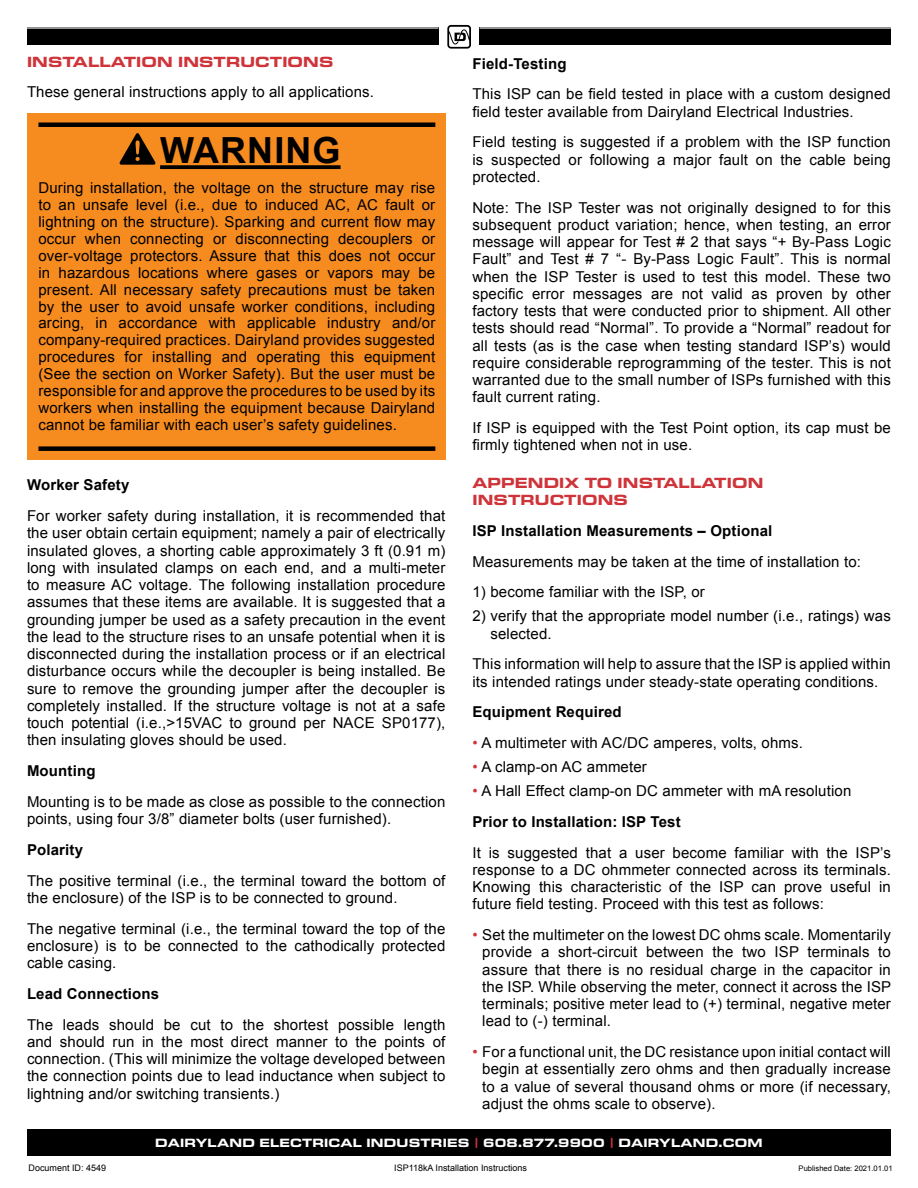
<style>
.page{position:relative;width:918px;height:1188px;background:#fff}
.page>*{position:absolute;margin:0;border:0;box-sizing:border-box;transform-origin:0 0}
.t1{font:700 36px "Arial";letter-spacing:.03em;color:#000}
.Body_Copy{font:15px/17.2px "Arial";letter-spacing:.01em;color:#000;text-align:justify}
.Body_Copy-2{font:700 15px "Arial";letter-spacing:.01em;color:#000}
.Body_Copy-3{font:700 expanded 15px/17.2px "Eurostile Next LT Pro";letter-spacing:.01em;color:#ce3439}
.t2{font:700 expanded 12.15px "Eurostile Next LT Pro";letter-spacing:.02em;color:#fff}
.t3{font:9px "Arial";color:#000}
.t4{font:7.65px "Arial";color:#000}
.s1{color:#ce3439}
</style>
<div class="page">
<div style="left:480px;top:27px;width:411px;height:18px;background:#000"></div>
<div style="left:27px;top:27px;width:411px;height:18px;background:#000"></div>
<svg style="left:447px;top:25px;width:24px;height:24px"></svg>
<hr style="left:480px;top:27px;width:411px;height:2px;background:#bcbec0">
<hr style="left:27px;top:27px;width:411px;height:2px;background:#bcbec0">
<div style="left:27px;top:1129px;width:864px;height:27px;background:#000"></div>
<div style="left:27px;top:113px;width:419px;height:347px;background:#f68b1f"></div>
<svg style="left:160px;top:165px;width:181px;height:4px"></svg>
<svg style="left:119px;top:133px;width:37px;height:32px"></svg>
<div style="left:38px;top:122px;width:397px;height:5px;background:#000"></div>
<div style="left:38px;top:446px;width:397px;height:5px;background:#000"></div>
<p class="Body_Copy-3" style="left:27px;top:53px;width:308px">INSTALLATION INSTRUCTIONS</p>
<p class="Body_Copy" style="left:27px;top:84px;width:349px">These general instructions apply to all applications.</p>
<p class="t1" style="left:160px;top:127px;width:182px">WARNING</p>
<p class="Body_Copy" style="left:38px;top:180px;width:398px;line-height:16.8px">During installation, the voltage on the structure may rise to an unsafe level (i.e., due to induced AC, AC fault or lightning on the structure). Sparking and current flow may occur when connecting or disconnecting decouplers or over-voltage protectors. Assure that this does not occur in hazardous locations where gases or vapors may be present. All necessary safety precautions must be taken by the user to avoid unsafe worker conditions, including arcing, in accordance with applicable industry and/or company-required practices. Dairyland provides suggested procedures for installing and operating this equipment (See the section on Worker Safety). But the user must be responsible for and approve the procedures to be used by its workers when installing the equipment because Dairyland cannot be familiar with each user’s safety guidelines.</p>
<p class="Body_Copy-2" style="left:27px;top:475px;width:104px">Worker Safety</p>
<p class="Body_Copy" style="left:27px;top:507px;width:420px">For worker safety during installation, it is recommended that the user obtain certain equipment; namely a pair of electrically insulated gloves, a shorting cable approximately 3 ft (0.91 m) long with insulated clamps on each end, and a multi-meter to measure AC voltage. The following installation procedure assumes that these items are available. It is suggested that a grounding jumper be used as a safety precaution in the event the lead to the structure rises to an unsafe potential when it is disconnected during the installation process or if an electrical disturbance occurs while the decoupler is being installed. Be sure to remove the grounding jumper after the decoupler is completely installed. If the structure voltage is not at a safe touch potential (i.e.,&gt;15VAC to ground per NACE SP0177), then insulating gloves should be used.</p>
<p class="Body_Copy-2" style="left:27px;top:761px;width:70px">Mounting</p>
<p class="Body_Copy" style="left:27px;top:793px;width:420px">Mounting is to be made as close as possible to the connection points, using four 3/8” diameter bolts (user furnished).</p>
<p class="Body_Copy-2" style="left:27px;top:840px;width:58px">Polarity</p>
<p class="Body_Copy" style="left:27px;top:872px;width:420px">The positive terminal (i.e., the terminal toward the bottom of the enclosure) of the ISP is to be connected to ground.</p>
<p class="Body_Copy" style="left:27px;top:920px;width:420px">The negative terminal (i.e., the terminal toward the top of the enclosure) is to be connected to the cathodically protected cable casing.</p>
<p class="Body_Copy-2" style="left:27px;top:984px;width:134px">Lead Connections</p>
<p class="Body_Copy" style="left:27px;top:1016px;width:420px">The leads should be cut to the shortest possible length and should run in the most direct manner to the points of connection. (This will minimize the voltage developed between the connection points due to lead inductance when subject to lightning and/or switching transients.)</p>
<p class="Body_Copy-2" style="left:472px;top:53px;width:96px">Field-Testing</p>
<p class="Body_Copy" style="left:472px;top:86px;width:420px">This ISP can be field tested in place with a custom designed field tester available from Dairyland Electrical Industries.</p>
<p class="Body_Copy" style="left:472px;top:134px;width:420px">Field testing is suggested if a problem with the ISP function is suspected or following a major fault on the cable being protected.</p>
<p class="Body_Copy" style="left:472px;top:199px;width:420px">Note: The ISP Tester was not originally designed to for this subsequent product variation; hence, when testing, an error message will appear for Test # 2 that says “+ By-Pass Logic Fault” and Test # 7 “- By-Pass Logic Fault”. This is normal when the ISP Tester is used to test this model. These two specific error messages are not valid as proven by other factory tests that were conducted prior to shipment. All other tests should read “Normal”. To provide a “Normal” readout for all tests (as is the case when testing standard ISP’s) would require considerable reprogramming of the tester. This is not warranted due to the small number of ISPs furnished with this fault current rating.</p>
<p class="Body_Copy" style="left:472px;top:419px;width:420px">If ISP is equipped with the Test Point option, its cap must be firmly tightened when not in use.</p>
<p class="Body_Copy-3" style="left:472px;top:474px;width:292px">APPENDIX TO INSTALLATION<br>INSTRUCTIONS</p>
<p class="Body_Copy-2" style="left:472px;top:521px;width:301px">ISP Installation Measurements – Optional</p>
<p class="Body_Copy" style="left:472px;top:553px;width:390px">Measurements may be taken at the time of installation to:</p>
<p class="Body_Copy" style="left:472px;top:584px;width:234px">1) become familiar with the ISP, or</p>
<p class="Body_Copy" style="left:490px;top:608px;width:402px;text-indent:-18px">2) verify that the appropriate model number (i.e., ratings) was selected.</p>
<p class="Body_Copy" style="left:472px;top:656px;width:420px">This information will help to assure that the ISP is applied within its intended ratings under steady-state operating conditions.</p>
<p class="Body_Copy-2" style="left:472px;top:702px;width:151px">Equipment Required</p>
<p class="Body_Copy" style="left:472px;top:734px;width:332px"><span class="s1">•</span> A multimeter with AC/DC amperes, volts, ohms.</p>
<p class="Body_Copy" style="left:472px;top:758px;width:176px"><span class="s1">•</span> A clamp-on AC ammeter</p>
<p class="Body_Copy" style="left:472px;top:782px;width:380px"><span class="s1">•</span> A Hall Effect clamp-on DC ammeter with mA resolution</p>
<p class="Body_Copy-2" style="left:472px;top:812px;width:210px">Prior to Installation: ISP Test</p>
<p class="Body_Copy" style="left:472px;top:844px;width:420px">It is suggested that a user become familiar with the ISP’s response to a DC ohmmeter connected across its terminals.<br>Knowing this characteristic of the ISP can prove useful in future field testing. Proceed with this test as follows:</p>
<p class="Body_Copy" style="left:482px;top:926px;width:411px;text-indent:-10px"><span class="s1">•</span> Set the multimeter on the lowest DC ohms scale. Momentarily provide a short-circuit between the two ISP terminals to assure that there is no residual charge in the capacitor in the ISP. While observing the meter, connect it across the ISP terminals; positive meter lead to (+) terminal, negative meter lead to (-) terminal.</p>
<p class="Body_Copy" style="left:482px;top:1043px;width:410px;text-indent:-10px"><span class="s1">•</span> For a functional unit, the DC resistance upon initial contact will begin at essentially zero ohms and then gradually increase to a value of several thousand ohms or more (if necessary, adjust the ohms scale to observe).</p>
<p class="t2" style="left:155px;top:1136px;width:609px">DAIRYLAND ELECTRICAL INDUSTRIES <span class="s1">|</span> 608.877.9900 <span class="s1">|</span> DAIRYLAND.COM</p>
<p class="t3" style="left:29px;top:1161px;width:79px">Document ID: 4549</p>
<p class="t3" style="left:394px;top:1161px;width:134px">ISP118kA Installation Instructions</p>
<p class="t4" style="left:799px;top:1163px;width:96px">Published Date: 2021.01.01</p>
</div>
